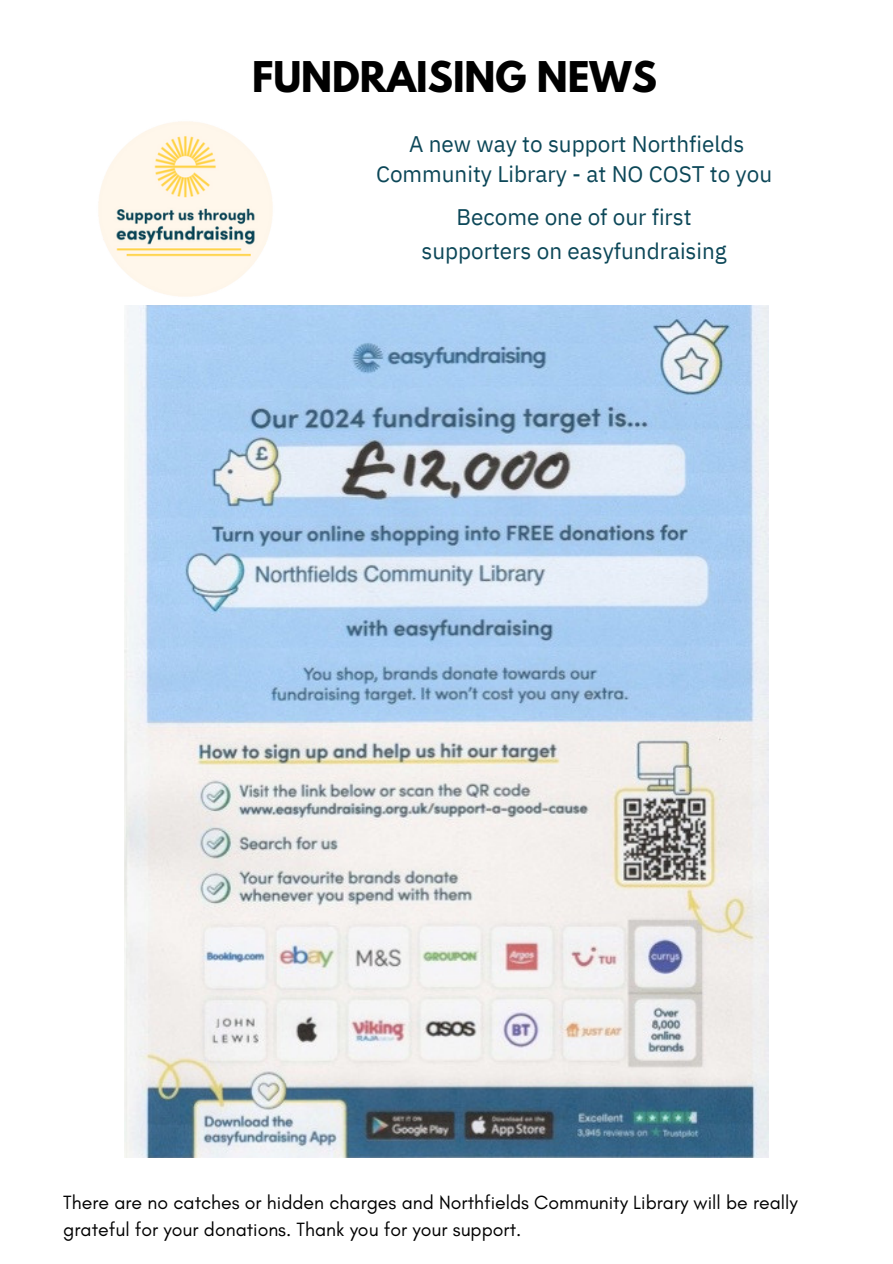
<style>
.page{position:relative;width:893px;height:1264px;background:#fff}
.page>*{position:absolute;margin:0;border:0;box-sizing:border-box;transform-origin:0 0}
.t1{font:700 37.5px "League Spartan";color:#000}
.t2{font:22.5px/30.3px "IBM Plex Sans";color:#0c4758;text-align:center}
.t3{font:19.5px/27px "Glacial Indifference";color:#000}
</style>
<div class="page">
<img style="left:98px;top:121px;width:175px;height:176px">
<img style="left:124px;top:305px;width:644px;height:852px">
<p class="t1" style="left:252px;top:58px;width:406px">FUNDRAISING NEWS</p>
<h2 class="t2" style="left:376px;top:128px;width:397px">A new way to support Northfields<br>Community Library - at NO COST to you</h2>
<h2 class="t2" style="left:421px;top:199px;width:307px;line-height:33.8px">Become one of our first supporters on easyfundraising</h2>
<p class="t3" style="left:63px;top:1188px;width:736px">There are no catches or hidden charges and Northfields Community Library will be really grateful for your donations. Thank you for your support.</p>
</div>
